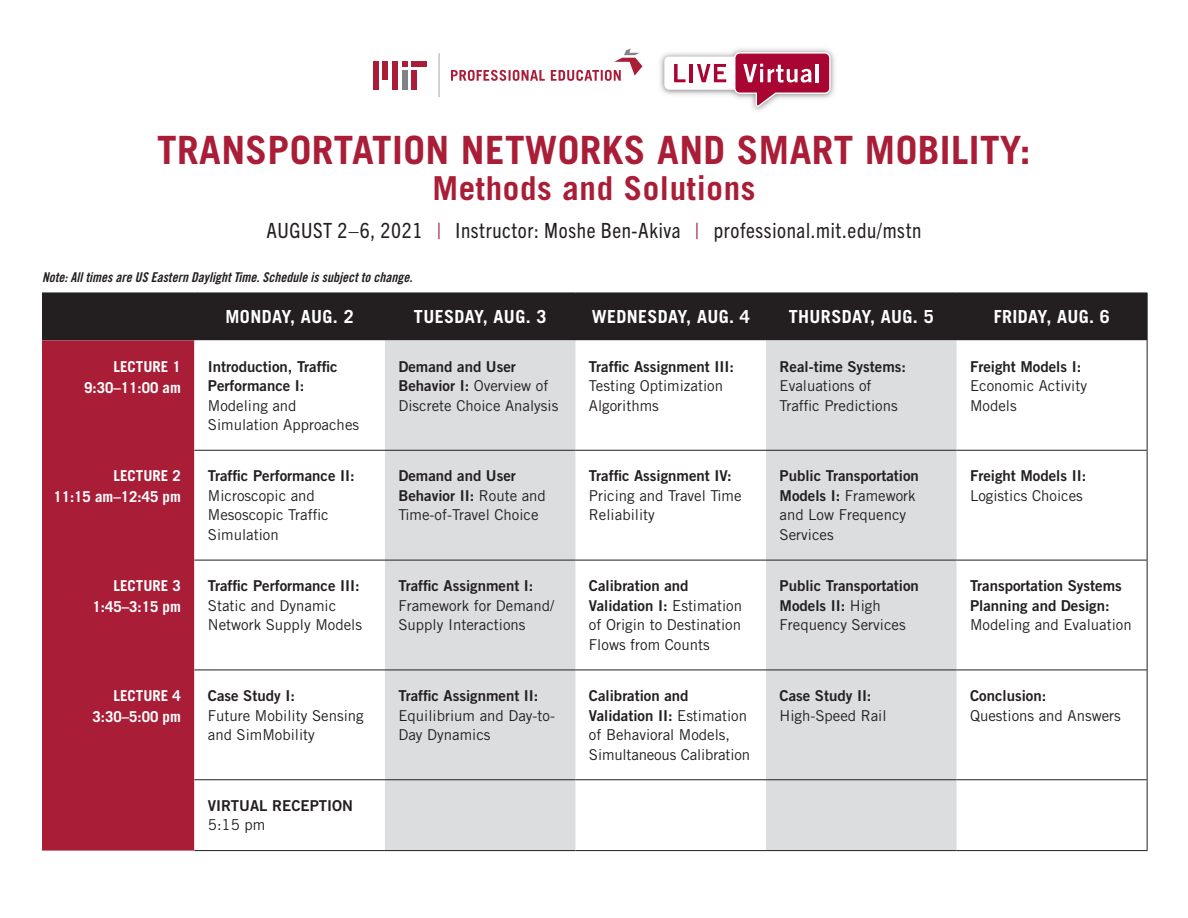
<style>
.page{position:relative;width:1188px;height:918px;background:#fff}
.page>*{position:absolute;margin:0;border:0;box-sizing:border-box;transform-origin:0 0}
.t1{font:700 39px "Trade Gothic LT Std";letter-spacing:.01em;color:#a91d37}
.t2{font:700 33px "Trade Gothic LT Std";letter-spacing:.02em;color:#a91d37}
.t3{font:condensed 21px "Trade Gothic Next LT Pro";letter-spacing:.03em;color:#231f20}
.t4{font:700 18px "Trade Gothic LT Std";letter-spacing:.02em;color:#fff}
.t5{font:15px/19.5px "Trade Gothic LT Std";color:#231f20}
.t6{font:15px/19.5px "Trade Gothic LT Std Bd 2";color:#231f20}
.t7{font:700 15px/21px "Trade Gothic LT Std";color:#fff;text-align:right}
.t8{font:13.5px "Trade Gothic LT Std Bd Cn 20 Obl";color:#231f20}
.s1{color:#a91d37}
.s2{font-family:"Trade Gothic LT Std"}
.s3{font-family:"Trade Gothic LT Std Bd 2"}
</style>
<div class="page">
<div style="left:42px;top:294px;width:1105px;height:46px;background:#231f20"></div>
<div style="left:42px;top:340px;width:152px;height:511px;background:#a91d37"></div>
<svg style="left:194px;top:340px;width:953px;height:510px"></svg>
<svg style="left:385px;top:340px;width:572px;height:510px;fill:#dcdddf"></svg>
<hr style="left:1147px;top:340px;width:1px;height:110px;background:#231f20">
<hr style="left:1147px;top:450px;width:1px;height:110px;background:#231f20">
<hr style="left:1147px;top:560px;width:1px;height:110px;background:#231f20">
<hr style="left:1147px;top:670px;width:1px;height:110px;background:#231f20">
<hr style="left:1147px;top:780px;width:1px;height:70px;background:#231f20">
<hr style="left:194px;top:450px;width:191px;height:1px;background:#231f20">
<hr style="left:385px;top:450px;width:190px;height:1px;background:#231f20">
<hr style="left:575px;top:450px;width:191px;height:1px;background:#231f20">
<hr style="left:766px;top:450px;width:191px;height:1px;background:#231f20">
<hr style="left:957px;top:450px;width:190px;height:1px;background:#231f20">
<hr style="left:194px;top:560px;width:191px;height:1px;background:#231f20">
<hr style="left:385px;top:560px;width:190px;height:1px;background:#231f20">
<hr style="left:575px;top:560px;width:191px;height:1px;background:#231f20">
<hr style="left:766px;top:560px;width:191px;height:1px;background:#231f20">
<hr style="left:957px;top:560px;width:190px;height:1px;background:#231f20">
<hr style="left:194px;top:670px;width:191px;height:1px;background:#231f20">
<hr style="left:385px;top:670px;width:190px;height:1px;background:#231f20">
<hr style="left:575px;top:670px;width:191px;height:1px;background:#231f20">
<hr style="left:766px;top:670px;width:191px;height:1px;background:#231f20">
<hr style="left:957px;top:670px;width:190px;height:1px;background:#231f20">
<hr style="left:194px;top:779px;width:191px;height:1px;background:#231f20">
<hr style="left:385px;top:779px;width:190px;height:1px;background:#231f20">
<hr style="left:575px;top:779px;width:191px;height:1px;background:#231f20">
<hr style="left:766px;top:779px;width:191px;height:1px;background:#231f20">
<hr style="left:957px;top:779px;width:190px;height:1px;background:#231f20">
<hr style="left:194px;top:850px;width:191px;height:1px;background:#231f20">
<hr style="left:385px;top:850px;width:190px;height:1px;background:#231f20">
<hr style="left:575px;top:850px;width:191px;height:1px;background:#231f20">
<hr style="left:766px;top:850px;width:191px;height:1px;background:#231f20">
<hr style="left:957px;top:850px;width:190px;height:1px;background:#231f20">
<hr style="left:42px;top:292px;width:152px;height:2px;background:#231f20">
<hr style="left:194px;top:292px;width:191px;height:2px;background:#231f20">
<hr style="left:385px;top:292px;width:190px;height:2px;background:#231f20">
<hr style="left:575px;top:292px;width:191px;height:2px;background:#231f20">
<hr style="left:766px;top:292px;width:191px;height:2px;background:#231f20">
<hr style="left:957px;top:292px;width:190px;height:2px;background:#231f20">
<hr style="left:1147px;top:294px;width:1px;height:46px;background:#231f20">
<svg style="left:439px;top:53px;width:1px;height:44px"></svg>
<div style="left:373px;top:61px;width:6px;height:28px;background:#a91d37"></div>
<div style="left:382px;top:61px;width:6px;height:19px;background:#a91d37"></div>
<div style="left:392px;top:61px;width:6px;height:28px;background:#a91d37"></div>
<div style="left:402px;top:70px;width:6px;height:19px;background:#808285"></div>
<div style="left:411px;top:70px;width:6px;height:19px;background:#a91d37"></div>
<div style="left:412px;top:61px;width:15px;height:6px;background:#a91d37"></div>
<svg style="left:402px;top:61px;width:6px;height:6px"></svg>
<svg style="left:451px;top:49px;width:191px;height:32px"></svg>
<img style="left:660px;top:48px;width:175px;height:63px">
<div style="left:664px;top:57px;width:84px;height:33px;background:#fff;border-radius:5px"></div>
<svg style="left:674px;top:64px;width:12px;height:18px"></svg>
<hr style="left:690px;top:64px;width:3px;height:18px;background:#a80533">
<svg style="left:697px;top:64px;width:29px;height:18px"></svg>
<svg style="left:734px;top:52px;width:97px;height:55px"></svg>
<hr style="left:816px;top:64px;width:3px;height:18px;background:#fff">
<p class="t1" style="left:157px;top:126px;width:875px">TRANSPORTATION NETWORKS AND SMART MOBILITY:</p>
<p class="t2" style="left:432px;top:168px;width:325px">Methods and Solutions</p>
<p class="t3" style="left:267px;top:216px;width:656px">AUGUST 2–6, 2021 <span class="s1">|</span> Instructor: Moshe Ben-Akiva <span class="s1">|</span> professional.mit.edu/mstn</p>
<p class="t8" style="left:42px;top:269px;width:372px">Note: All times are US Eastern Daylight Time. Schedule is subject to change.</p>
<p class="t4" style="left:226px;top:306px;width:130px">MONDAY, AUG. 2</p>
<p class="t4" style="left:414px;top:306px;width:134px">TUESDAY, AUG. 3</p>
<p class="t4" style="left:592px;top:306px;width:160px">WEDNESDAY, AUG. 4</p>
<p class="t4" style="left:789px;top:306px;width:146px">THURSDAY, AUG. 5</p>
<p class="t4" style="left:994px;top:306px;width:118px">FRIDAY, AUG. 6</p>
<p class="t7" style="left:84px;top:355px;width:98px">LECTURE 1<br>9:30–11:00 am</p>
<p class="t6" style="left:208px;top:356px;width:153px">Introduction, Traffic<br>Performance I:<br><span class="s2">Modeling and<br>Simulation Approaches</span></p>
<p class="t5" style="left:398px;top:356px;width:161px"><span class="s3">Demand and User<br>Behavior I:</span> Overview of<br>Discrete Choice Analysis</p>
<p class="t5" style="left:589px;top:356px;width:147px"><span class="s3">Traffic Assignment III:<br></span>Testing Optimization<br>Algorithms</p>
<p class="t5" style="left:780px;top:356px;width:128px"><span class="s3">Real-time Systems:<br></span>Evaluations of<br>Traffic Predictions</p>
<p class="t5" style="left:970px;top:356px;width:119px"><span class="s3">Freight Models I:<br></span>Economic Activity<br>Models</p>
<p class="t7" style="left:53px;top:465px;width:129px">LECTURE 2<br>11:15 am–12:45 pm</p>
<p class="t6" style="left:208px;top:466px;width:148px">Traffic Performance II:</p>
<p class="t5" style="left:398px;top:466px;width:149px"><span class="s3">Demand and User<br>Behavior II:</span> Route and<br>Time-of-Travel Choice</p>
<p class="t5" style="left:589px;top:466px;width:154px"><span class="s3">Traffic Assignment IV:<br></span>Pricing and Travel Time<br>Reliability</p>
<p class="t5" style="left:780px;top:466px;width:141px"><span class="s3">Public Transportation<br>Models I:</span> Framework and Low Frequency<br>Services</p>
<p class="t6" style="left:970px;top:466px;width:118px">Freight Models II:<br><span class="s2">Logistics Choices</span></p>
<p class="t5" style="left:208px;top:486px;width:122px">Microscopic and<br>Mesoscopic Traffic<br>Simulation</p>
<p class="t7" style="left:113px;top:575px;width:69px">LECTURE 3</p>
<p class="t7" style="left:93px;top:596px;width:90px">1:45–3:15 pm</p>
<p class="t7" style="left:113px;top:685px;width:69px">LECTURE 4</p>
<p class="t7" style="left:93px;top:706px;width:90px">3:30–5:00 pm</p>
<p class="t6" style="left:208px;top:576px;width:153px">Traffic Performance III:</p>
<p class="t5" style="left:208px;top:595px;width:156px">Static and Dynamic<br>Network Supply Models</p>
<p class="t6" style="left:208px;top:686px;width:89px">Case Study I:</p>
<p class="t5" style="left:208px;top:705px;width:157px">Future Mobility Sensing and SimMobility</p>
<p class="t6" style="left:208px;top:795px;width:147px">VIRTUAL RECEPTION</p>
<p class="t5" style="left:208px;top:815px;width:59px">5:15 pm</p>
<p class="t5" style="left:398px;top:576px;width:157px"><span class="s3">Traffic Assignment I:<br></span>Framework for Demand/<br>Supply Interactions</p>
<p class="t5" style="left:589px;top:576px;width:155px"><span class="s3">Calibration and<br>Validation I:</span> Estimation of Origin to Destination<br>Flows from Counts</p>
<p class="t6" style="left:780px;top:576px;width:141px">Public Transportation<br>Models II: <span class="s2">High<br>Frequency Services</span></p>
<p class="t6" style="left:970px;top:576px;width:163px">Transportation Systems<br>Planning and Design:<br><span class="s2">Modeling and Evaluation</span></p>
<p class="t5" style="left:398px;top:686px;width:158px"><span class="s3">Traffic Assignment II:<br></span>Equilibrium and Day-to-<br>Day Dynamics</p>
<p class="t5" style="left:589px;top:686px;width:163px"><span class="s3">Calibration and<br>Validation II:</span> Estimation of Behavioral Models,<br>Simultaneous Calibration</p>
<p class="t6" style="left:780px;top:686px;width:94px">Case Study II:</p>
<p class="t5" style="left:780px;top:705px;width:109px">High-Speed Rail</p>
<p class="t5" style="left:970px;top:686px;width:152px"><span class="s3">Conclusion:<br></span>Questions and Answers</p>
</div>
